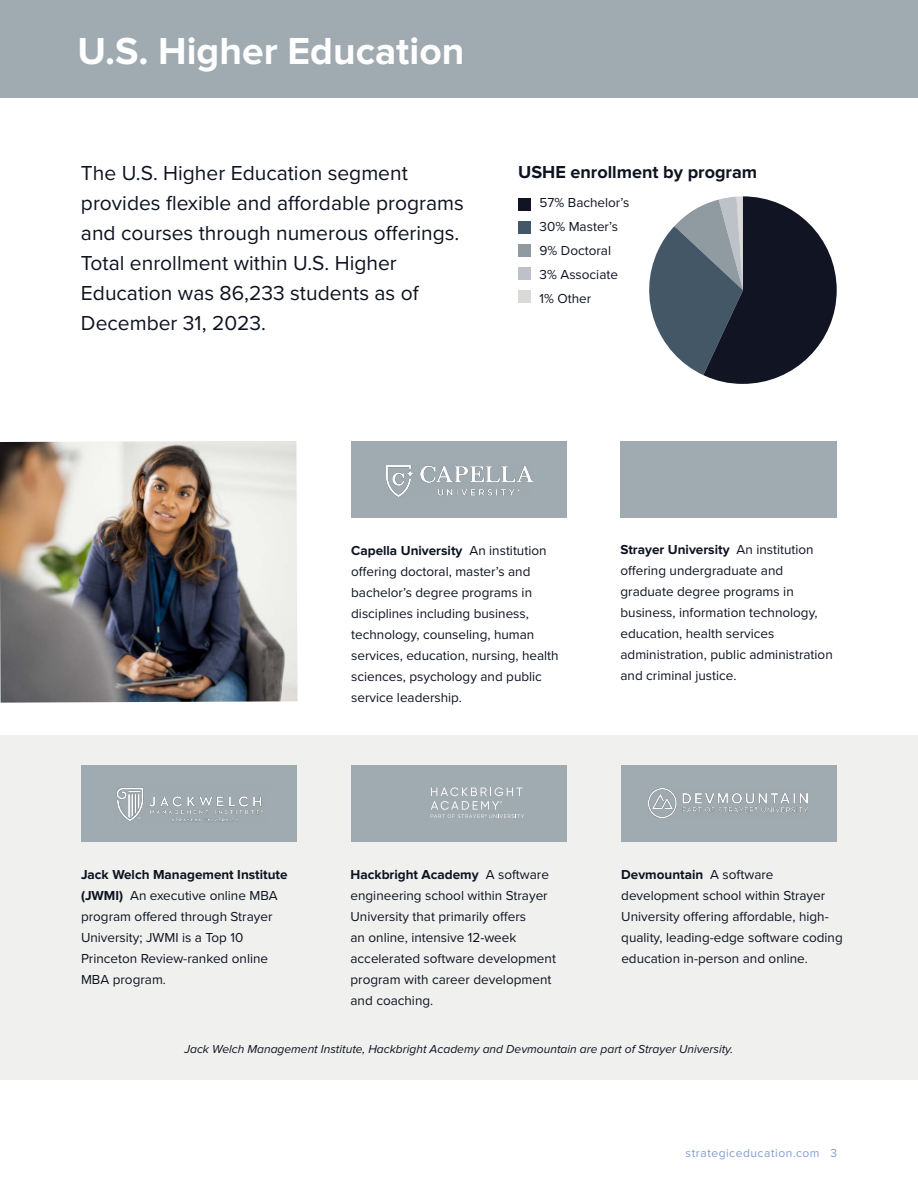
<style>
.page{position:relative;width:918px;height:1188px;background:#fff}
.page>*{position:absolute;margin:0;border:0;box-sizing:border-box;transform-origin:0 0}
.t1{font:700 39px "Proxima Nova";color:#fff}
.t2{font:21px/30px "Proxima Nova";color:#0e1320}
.t3{font:700 18px "Proxima Nova";color:#0e1320}
.t4{font:13.5px/21px "Proxima Nova";color:#0e1320}
.t5{font:italic 12px "Proxima Nova";color:#0e1320}
.t6{font:12px "Proxima Nova";letter-spacing:.045em;color:#809ed2}
.s1{font-weight:700}
</style>
<div class="page">
<div style="left:620px;top:441px;width:217px;height:77px;background:#a0aab1"></div>
<div style="left:0;top:735px;width:918px;height:345px;background:#f0f0ef"></div>
<div style="left:0;top:0;width:918px;height:97px;background:#a0aab1"></div>
<div style="left:351px;top:766px;width:216px;height:76px;background:#a0aab1"></div>
<div style="left:81px;top:766px;width:216px;height:76px;background:#a0aab1"></div>
<div style="left:621px;top:765px;width:216px;height:77px;background:#a0aab1"></div>
<div style="left:351px;top:441px;width:216px;height:77px;background:#a0aab1"></div>
<div style="left:518px;top:198px;width:13px;height:13px;background:#111523"></div>
<div style="left:518px;top:221px;width:13px;height:13px;background:#435766"></div>
<div style="left:518px;top:244px;width:13px;height:13px;background:#909aa1"></div>
<div style="left:518px;top:267px;width:13px;height:13px;background:#bcc2c7"></div>
<div style="left:518px;top:290px;width:13px;height:13px;background:#dbd8d8"></div>
<img style="left:0;top:441px;width:298px;height:262px">
<svg style="left:649px;top:196px;width:188px;height:188px"></svg>
<svg style="left:431px;top:787px;width:93px;height:31px"></svg>
<img style="left:116px;top:787px;width:147px;height:35px">
<img style="left:648px;top:789px;width:160px;height:28px">
<img style="left:386px;top:466px;width:148px;height:31px">
<h1 class="t1" style="left:78px;top:29px;width:388px">U.S. Higher Education</h1>
<h2 class="t2" style="left:81px;top:158px;width:384px">The U.S. Higher Education segment provides flexible and affordable programs and courses through numerous offerings.<br>Total enrollment within U.S. Higher Education was 86,233 students as of December 31, 2023.</h2>
<h3 class="t3" style="left:518px;top:162px;width:240px">USHE enrollment by program</h3>
<p class="t4" style="left:540px;top:190px;width:91px;line-height:24px">57% Bachelor’s<br>30% Master’s<br>9% Doctoral<br>3% Associate<br>1% Other</p>
<p class="t4" style="left:351px;top:539px;width:209px"><span class="s1">Capella University</span> An institution offering doctoral, master’s and bachelor’s degree programs in disciplines including business, technology, counseling, human services, education, nursing, health sciences, psychology and public service leadership.</p>
<p class="t4" style="left:620px;top:539px;width:214px"><span class="s1">Strayer University</span> An institution offering undergraduate and graduate degree programs in business, information technology, education, health services administration, public administration and criminal justice.</p>
<p class="t4" style="left:81px;top:863px;width:208px"><span class="s1">Jack Welch Management Institute (JWMI)</span> An executive online MBA program offered through Strayer<br>University; JWMI is a Top 10<br>Princeton Review-ranked online<br>MBA program.</p>
<p class="t4" style="left:351px;top:863px;width:207px"><span class="s1">Hackbright Academy</span> A software engineering school within Strayer<br>University that primarily offers<br>an online, intensive 12-week accelerated software development program with career development and coaching.</p>
<p class="t4" style="left:621px;top:863px;width:223px"><span class="s1">Devmountain</span> A software development school within Strayer University offering affordable, high&shy;quality, leading-edge software coding education in-person and online.</p>
<p class="t5" style="left:184px;top:1043px;width:550px">Jack Welch Management Institute, Hackbright Academy and Devmountain are part of Strayer University.</p>
<p class="t6" style="left:686px;top:1144px;width:153px">strategiceducation.com 3</p>
</div>
